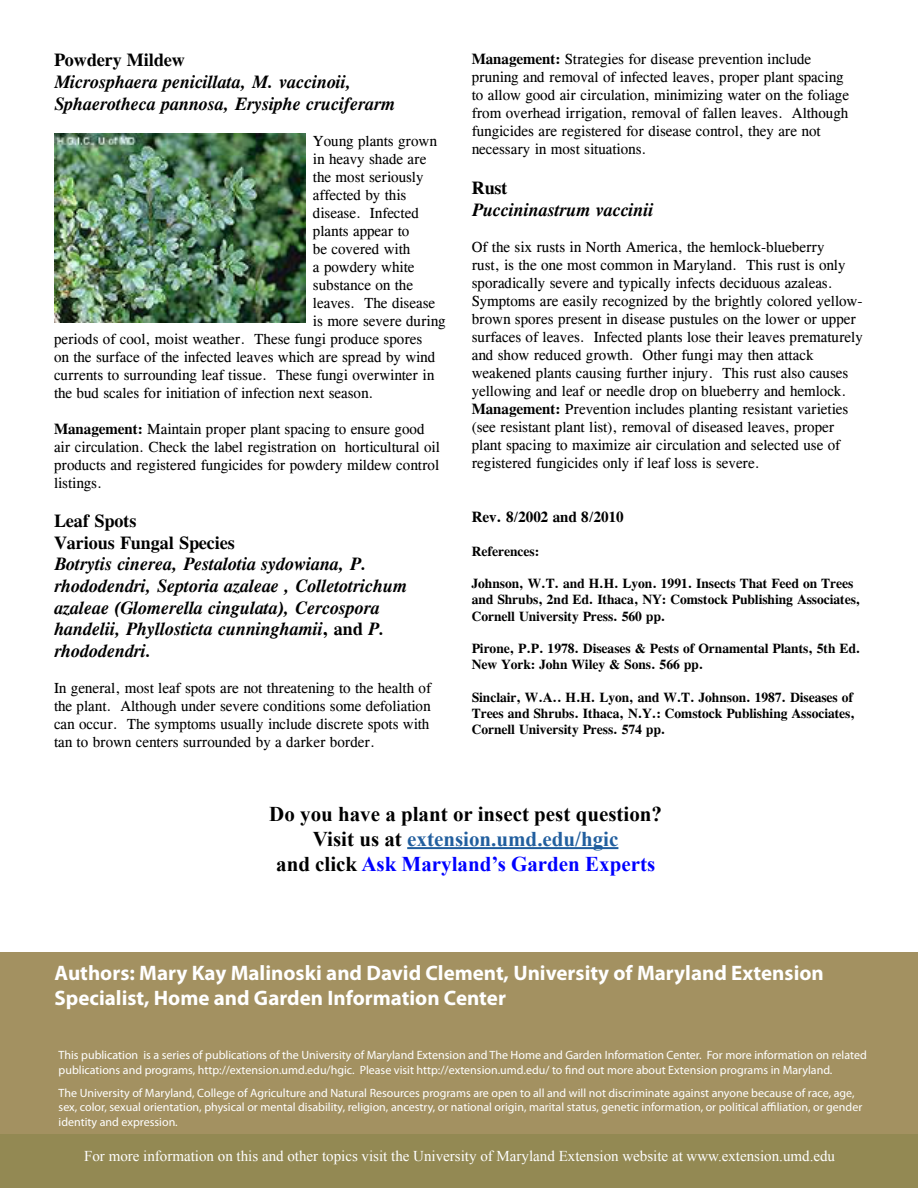
<style>
.page{position:relative;width:918px;height:1188px;background:#fff}
.page>*{position:absolute;margin:0;border:0;box-sizing:border-box;transform-origin:0 0}
.t1{font:700 21px/25.2px "Myriad Pro";color:#fff}
.t2{font:700 21px/25.2px "Times New Roman";color:#000;text-align:center}
.t3{font:italic 700 18px/21.6px "CG Times";color:#000}
.t4{font:700 18px/21.6px "CG Times";color:#000}
.t5{font:15px/18px "CG Times";color:#000}
.t6{font:15px "Times New Roman";color:#fff}
.t7{font:700 15px "CG Times";color:#000}
.t8{font:700 13.5px/16.2px "CG Times";color:#000}
.t9{font:12px/14.4px "Myriad Pro";color:#fff}
.s1{font-weight:700}
.s2{font-style:normal}
.s3{color:#215e9e}
.s4{color:#00f}
</style>
<div class="page">
<img style="left:54px;top:134px;width:251px;height:188px">
<div style="left:0;top:953px;width:918px;height:185px;background:#a39161"></div>
<div style="left:0;top:1134px;width:918px;height:54px;background:#938953"></div>
<hr style="left:407px;top:847px;width:211px;height:2px;background:#215e9e">
<p class="t4" style="left:54px;top:49px;width:132px">Powdery Mildew</p>
<p class="t3" style="left:54px;top:71px;width:342px">Microsphaera penicillata, M. vaccinoii,<br>Sphaerotheca pannosa, Erysiphe cruciferarm</p>
<p class="t5" style="left:313px;top:131px;width:125px">Young plants grown</p>
<p class="t5" style="left:313px;top:149px;width:115px">in heavy shade are</p>
<p class="t5" style="left:313px;top:167px;width:112px">the most seriously</p>
<p class="t5" style="left:313px;top:185px;width:95px">affected by this</p>
<p class="t5" style="left:313px;top:203px;width:107px">disease. Infected</p>
<p class="t5" style="left:313px;top:221px;width:98px">plants appear to</p>
<p class="t5" style="left:313px;top:239px;width:99px">be covered with</p>
<p class="t5" style="left:313px;top:257px;width:103px">a powdery white</p>
<p class="t5" style="left:313px;top:275px;width:102px">substance on the</p>
<p class="t5" style="left:313px;top:293px;width:124px">leaves. The disease</p>
<p class="t5" style="left:313px;top:311px;width:134px">is more severe during</p>
<p class="t5" style="left:54px;top:329px;width:370px">periods of cool, moist weather. These fungi produce spores</p>
<p class="t5" style="left:54px;top:347px;width:383px">on the surface of the infected leaves which are spread by wind</p>
<p class="t5" style="left:54px;top:365px;width:382px">currents to surrounding leaf tissue. These fungi overwinter in</p>
<p class="t5" style="left:54px;top:383px;width:321px">the bud scales for initiation of infection next season.</p>
<p class="t5" style="left:54px;top:419px;width:387px"><span class="s1">Management:</span> Maintain proper plant spacing to ensure good air circulation. Check the label registration on horticultural oil products and registered fungicides for powdery mildew control listings.</p>
<p class="t4" style="left:54px;top:510px;width:182px">Leaf Spots<br>Various Fungal Species</p>
<p class="t3" style="left:54px;top:553px;width:354px">Botrytis cinerea, Pestalotia sydowiana, P. rhododendri, Septoria azaleae , Colletotrichum azaleae (Glomerella cingulata), Cercospora handelii, Phyllosticta cunninghamii<span class="s2">, and</span> P. rhododendri.</p>
<p class="t5" style="left:54px;top:678px;width:379px;text-align:justify">In general, most leaf spots are not threatening to the health of the plant. Although under severe conditions some defoliation can occur. The symptoms usually include discrete spots with tan to brown centers surrounded by a darker border.</p>
<p class="t5" style="left:472px;top:50px;width:379px"><span class="s1">Management:</span> Strategies for disease prevention include pruning and removal of infected leaves, proper plant spacing to allow good air circulation, minimizing water on the foliage from overhead irrigation, removal of fallen leaves. Although fungicides are registered for disease control, they are not necessary in most situations.</p>
<p class="t4" style="left:472px;top:177px;width:37px">Rust</p>
<p class="t3" style="left:472px;top:198px;width:183px">Puccininastrum vaccinii</p>
<p class="t5" style="left:472px;top:237px;width:393px">Of the six rusts in North America, the hemlock-blueberry<br>rust, is the one most common in Maryland. This rust is only sporadically severe and typically infects deciduous azaleas.<br>Symptoms are easily recognized by the brightly colored yellow&shy;brown spores present in disease pustules on the lower or upper surfaces of leaves. Infected plants lose their leaves prematurely and show reduced growth. Other fungi may then attack weakened plants causing further injury. This rust also causes yellowing and leaf or needle drop on blueberry and hemlock.<br><span class="s1">Management:</span> Prevention includes planting resistant varieties (see resistant plant list), removal of diseased leaves, proper plant spacing to maximize air circulation and selected use of registered fungicides only if leaf loss is severe.</p>
<p class="t7" style="left:472px;top:507px;width:153px">Rev. 8/2002 and 8/2010</p>
<p class="t8" style="left:472px;top:543px;width:69px">References:</p>
<p class="t8" style="left:472px;top:575px;width:390px">Johnson, W.T. and H.H. Lyon. 1991. Insects That Feed on Trees and Shrubs, 2nd Ed. Ithaca, NY: Comstock Publishing Associates,<br>Cornell University Press. 560 pp.</p>
<p class="t8" style="left:472px;top:640px;width:390px">Pirone, P.P. 1978. Diseases &amp; Pests of Ornamental Plants, 5th Ed.<br>New York: John Wiley &amp; Sons. 566 pp.</p>
<p class="t8" style="left:472px;top:689px;width:385px">Sinclair, W.A.. H.H. Lyon, and W.T. Johnson. 1987. Diseases of<br>Trees and Shrubs. Ithaca, N.Y.: Comstock Publishing Associates,<br>Cornell University Press. 574 pp.</p>
<h1 class="t2" style="left:269px;top:801px;width:394px">Do you have a plant or insect pest question?<br>Visit us at <span class="s3">extension.umd.edu/hgic<br></span>and click <span class="s4">Ask Maryland’s Garden Experts</span></h1>
<h1 class="t1" style="left:55px;top:959px;width:771px">Authors: Mary Kay Malinoski and David Clement, University of Maryland Extension<br>Specialist, Home and Garden Information Center</h1>
<p class="t9" style="left:59px;top:1048px;width:810px">This publication is a series of publications of the University of Maryland Extension and The Home and Garden Information Center. For more information on related publications and programs, http://extension.umd.edu/hgic. Please visit http://extension.umd.edu/ to find out more about Extension programs in Maryland.</p>
<p class="t9" style="left:59px;top:1086px;width:805px">The University of Maryland, College of Agriculture and Natural Resources programs are open to all and will not discriminate against anyone because of race, age, sex, color, sexual orientation, physical or mental disability, religion, ancestry, or national origin, marital status, genetic information, or political affiliation, or gender identity and expression.</p>
<p class="t6" style="left:84px;top:1148px;width:752px">For more information on this and other topics visit the University of Maryland Extension website at www.extension.umd.edu</p>
</div>
